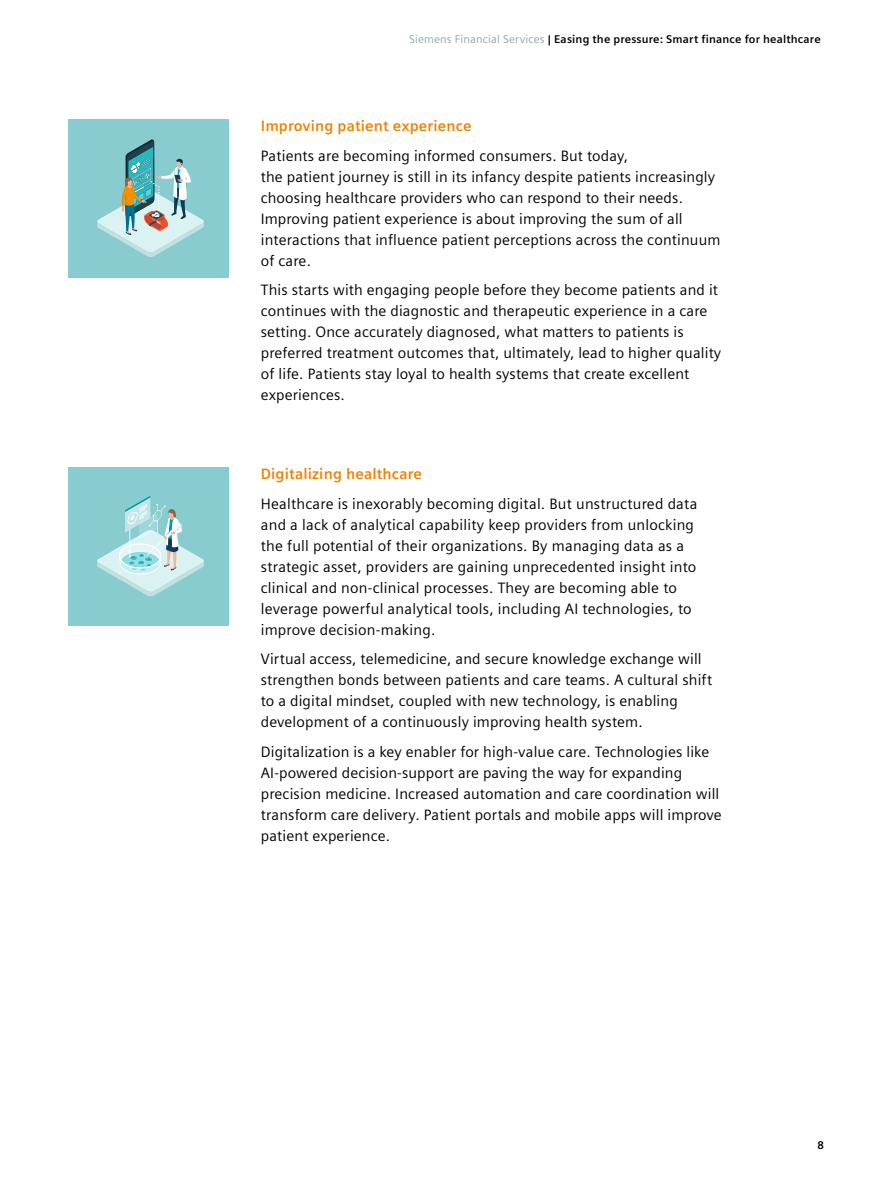
<style>
.page{position:relative;width:893px;height:1191px;background:#fff}
.page>*{position:absolute;margin:0;border:0;box-sizing:border-box;transform-origin:0 0}
.t1{font:15px/21px "Siemens Sans";letter-spacing:.01em;color:#000}
.t2{font:700 15px "Siemens Sans";letter-spacing:.01em;color:#f08100}
.t3{font:700 11.25px "Siemens Sans";letter-spacing:.015em;color:#000}
.s1{font-weight:400;color:#8da3b0}
</style>
<div class="page">
<div style="left:68px;top:467px;width:161px;height:159px;background:#88ccd0"></div>
<svg style="left:97px;top:496px;width:107px;height:100px"></svg>
<div style="left:68px;top:119px;width:161px;height:159px;background:#88ccd0"></div>
<svg style="left:97px;top:139px;width:107px;height:118px"></svg>
<p class="t3" style="left:409px;top:32px;width:413px"><span class="s1">Siemens Financial Services</span> | Easing the pressure: Smart finance for healthcare</p>
<p class="t2" style="left:261px;top:117px;width:212px">Improving patient experience</p>
<p class="t1" style="left:261px;top:145px;width:461px">Patients are becoming informed consumers. But today,<br>the patient journey is still in its infancy despite patients increasingly choosing healthcare providers who can respond to their needs.<br>Improving patient experience is about improving the sum of all interactions that influence patient perceptions across the continuum of care.</p>
<p class="t1" style="left:261px;top:279px;width:462px">This starts with engaging people before they become patients and it continues with the diagnostic and therapeutic experience in a care setting. Once accurately diagnosed, what matters to patients is preferred treatment outcomes that, ultimately, lead to higher quality of life. Patients stay loyal to health systems that create excellent experiences.</p>
<p class="t2" style="left:261px;top:465px;width:163px">Digitalizing healthcare</p>
<p class="t1" style="left:261px;top:493px;width:438px">Healthcare is inexorably becoming digital. But unstructured data and a lack of analytical capability keep providers from unlocking the full potential of their organizations. By managing data as a strategic asset, providers are gaining unprecedented insight into clinical and non-clinical processes. They are becoming able to leverage powerful analytical tools, including AI technologies, to improve decision-making.</p>
<p class="t1" style="left:261px;top:648px;width:453px">Virtual access, telemedicine, and secure knowledge exchange will strengthen bonds between patients and care teams. A cultural shift to a digital mindset, coupled with new technology, is enabling development of a continuously improving health system.</p>
<p class="t1" style="left:261px;top:741px;width:462px">Digitalization is a key enabler for high-value care. Technologies like AI-powered decision-support are paving the way for expanding precision medicine. Increased automation and care coordination will transform care delivery. Patient portals and mobile apps will improve patient experience.</p>
<p class="t3" style="left:818px;top:1139px;width:8px">8</p>
</div>
